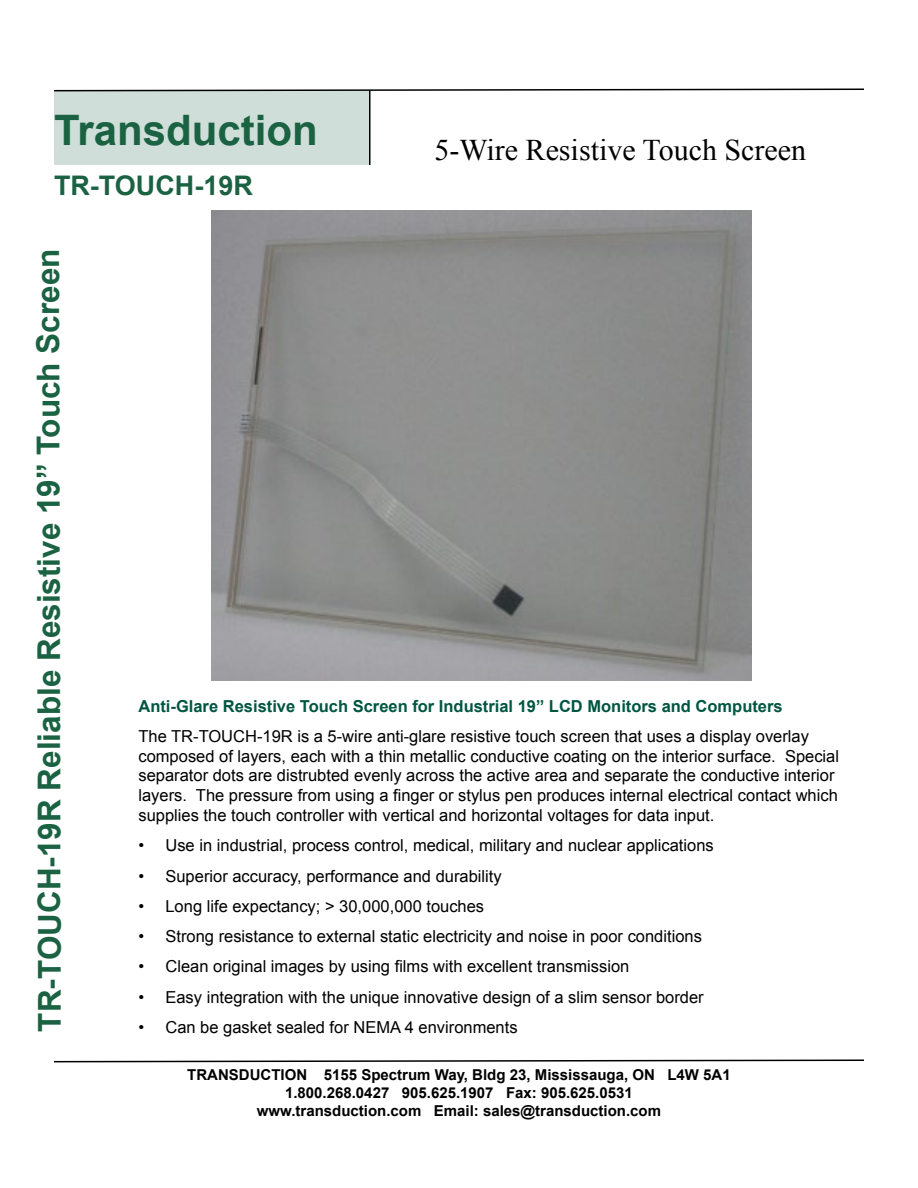
<style>
.page{position:relative;width:918px;height:1188px;background:#fff}
.page>*{position:absolute;margin:0;border:0;box-sizing:border-box;transform-origin:0 0}
.t1{font:700 42px "Arial";color:#1b6243}
.t2{font:700 31.5px "Arial";letter-spacing:-.005em;color:#1b6243}
.t3{font:30px "Times New Roman";color:#000}
.t4{font:700 27px "Arial";color:#1b6243}
.t5{font:16.5px/19.8px "Arial";color:#000}
.t6{font:700 16.5px "Arial";color:#015642}
.t7{font:700 15px/18px "Arial";color:#000;text-align:center}
</style>
<div class="page">
<svg style="left:54px;top:1059px;width:810px;height:4px"></svg>
<div style="left:54px;top:92px;width:315px;height:73px;background:#d0deda"></div>
<svg style="left:54px;top:88px;width:810px;height:4px"></svg>
<hr style="left:369px;top:90px;width:1px;height:75px;background:#000">
<img style="left:212px;top:211px;width:540px;height:469px">
<h1 class="t1" style="left:54px;top:102px;width:265px">Transduction</h1>
<h3 class="t4" style="left:54px;top:167px;width:200px">TR-TOUCH-19R</h3>
<h3 class="t3" style="left:434px;top:129px;width:373px">5-Wire Resistive Touch Screen</h3>
<h2 class="t2" style="left:28px;top:1032px;width:785px;rotate:-90deg">TR-TOUCH-19R Reliable Resistive 19” Touch Screen</h2>
<p class="t6" style="left:138px;top:695px;width:646px">Anti-Glare Resistive Touch Screen for Industrial 19” LCD Monitors and Computers</p>
<p class="t5" style="left:138px;top:726px;width:702px">The TR-TOUCH-19R is a 5-wire anti-glare resistive touch screen that uses a display overlay composed of layers, each with a thin metallic conductive coating on the interior surface. Special separator dots are distrubted evenly across the active area and separate the conductive interior layers. The pressure from using a finger or stylus pen produces internal electrical contact which supplies the touch controller with vertical and horizontal voltages for data input.</p>
<p class="t5" style="left:138px;top:836px;width:577px">• Use in industrial, process control, medical, military and nuclear applications</p>
<p class="t5" style="left:138px;top:866px;width:365px">• Superior accuracy, performance and durability</p>
<p class="t5" style="left:138px;top:896px;width:347px">• Long life expectancy; &gt; 30,000,000 touches</p>
<p class="t5" style="left:138px;top:927px;width:565px">• Strong resistance to external static electricity and noise in poor conditions</p>
<p class="t5" style="left:138px;top:957px;width:492px">• Clean original images by using films with excellent transmission</p>
<p class="t5" style="left:138px;top:987px;width:567px">• Easy integration with the unique innovative design of a slim sensor border</p>
<p class="t5" style="left:138px;top:1018px;width:381px">• Can be gasket sealed for NEMA 4 environments</p>
<p class="t7" style="left:187px;top:1067px;width:545px">TRANSDUCTION 5155 Spectrum Way, Bldg 23, Mississauga, ON L4W 5A1<br>1.800.268.0427 905.625.1907 Fax: 905.625.0531<br>www.transduction.com Email: sales@transduction.com</p>
</div>
